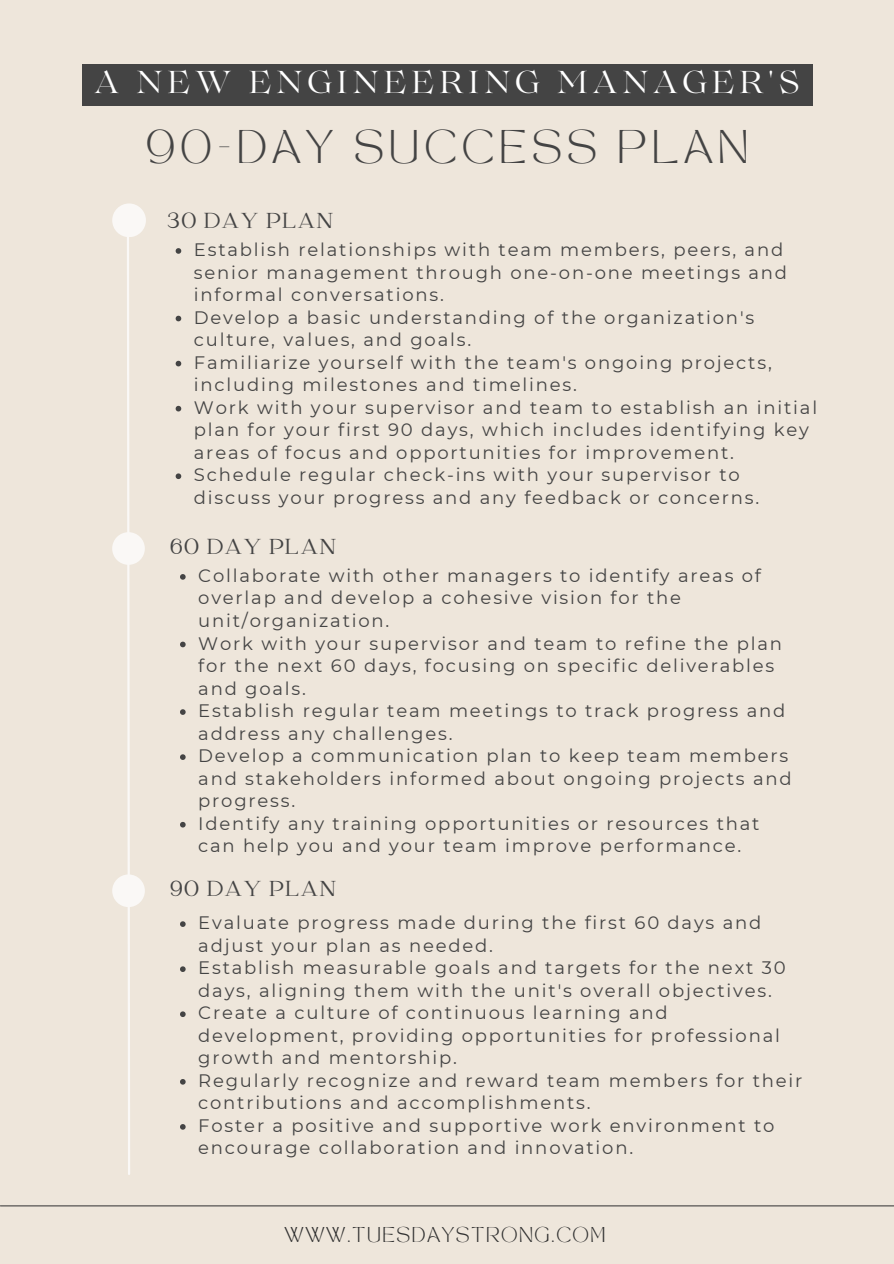
<style>
.page{position:relative;width:894px;height:1264px;background:#fff}
.page>*{position:absolute;margin:0;border:0;box-sizing:border-box;transform-origin:0 0}
.t1{font:33px "TAN MON CHERI Regular";letter-spacing:.15em;color:#444}
.t2{font:31.5px "Lovelace";letter-spacing:.15em;color:#fff}
.t3{font:24px "Catchy Mager";letter-spacing:.05em;color:#444}
.t4{font:18px/22.5px "Montserrat";letter-spacing:.1em;color:#444}
.t5{font:15px "TAN MON CHERI Regular";letter-spacing:.1em;color:#303030}
</style>
<div class="page">
<div style="left:0;top:0;width:893px;height:1263px;background:#eee6db"></div>
<div style="left:82px;top:64px;width:730px;height:42px;background:#444"></div>
<hr style="left:0;top:1205px;width:893px;height:1px;background:#444">
<svg style="left:127px;top:237px;width:3px;height:938px"></svg>
<div style="left:112px;top:532px;width:33px;height:33px;background:#faf8f6;border-radius:50%"></div>
<div style="left:112px;top:874px;width:33px;height:33px;background:#faf8f6;border-radius:50%"></div>
<div style="left:112px;top:203px;width:34px;height:34px;background:#faf8f6;border-radius:50%"></div>
<svg style="left:175px;top:248px;width:6px;height:6px"></svg>
<svg style="left:175px;top:316px;width:6px;height:5px"></svg>
<svg style="left:175px;top:361px;width:6px;height:5px"></svg>
<svg style="left:175px;top:406px;width:6px;height:5px"></svg>
<svg style="left:175px;top:473px;width:6px;height:6px"></svg>
<svg style="left:180px;top:574px;width:5px;height:5px"></svg>
<svg style="left:180px;top:641px;width:5px;height:6px"></svg>
<svg style="left:180px;top:709px;width:5px;height:6px"></svg>
<svg style="left:180px;top:754px;width:5px;height:6px"></svg>
<svg style="left:180px;top:821px;width:5px;height:6px"></svg>
<svg style="left:180px;top:921px;width:5px;height:5px"></svg>
<svg style="left:180px;top:966px;width:5px;height:6px"></svg>
<svg style="left:180px;top:1011px;width:5px;height:6px"></svg>
<svg style="left:180px;top:1079px;width:5px;height:5px"></svg>
<svg style="left:180px;top:1124px;width:5px;height:5px"></svg>
<h2 class="t2" style="left:94px;top:70px;width:706px">A NEW ENGINEERING MANAGER'S</h2>
<h1 class="t1" style="left:146px;top:129px;width:604px">90-DAY SUCCESS PLAN</h1>
<h3 class="t3" style="left:167px;top:209px;width:167px">30 DAY PLAN</h3>
<p class="t4" style="left:194px;top:238px;width:624px">Establish relationships with team members, peers, and senior management through one-on-one meetings and informal conversations.<br>Develop a basic understanding of the organization's culture, values, and goals.<br>Familiarize yourself with the team's ongoing projects, including milestones and timelines.<br>Work with your supervisor and team to establish an initial plan for your first 90 days, which includes identifying key areas of focus and opportunities for improvement.<br>Schedule regular check-ins with your supervisor to discuss your progress and any feedback or concerns.</p>
<h3 class="t3" style="left:170px;top:534px;width:168px">60 DAY PLAN</h3>
<p class="t4" style="left:198px;top:564px;width:595px">Collaborate with other managers to identify areas of overlap and develop a cohesive vision for the unit/organization.<br>Work with your supervisor and team to refine the plan for the next 60 days, focusing on specific deliverables and goals.<br>Establish regular team meetings to track progress and address any challenges.<br>Develop a communication plan to keep team members and stakeholders informed about ongoing projects and progress.<br>Identify any training opportunities or resources that can help you and your team improve performance.</p>
<h3 class="t3" style="left:170px;top:876px;width:168px">90 DAY PLAN</h3>
<p class="t4" style="left:198px;top:911px;width:605px">Evaluate progress made during the first 60 days and adjust your plan as needed.<br>Establish measurable goals and targets for the next 30 days, aligning them with the unit's overall objectives.<br>Create a culture of continuous learning and development, providing opportunities for professional growth and mentorship.<br>Regularly recognize and reward team members for their contributions and accomplishments.<br>Foster a positive and supportive work environment to encourage collaboration and innovation.</p>
<p class="t5" style="left:284px;top:1226px;width:322px">WWW.TUESDAYSTRONG.COM</p>
</div>
